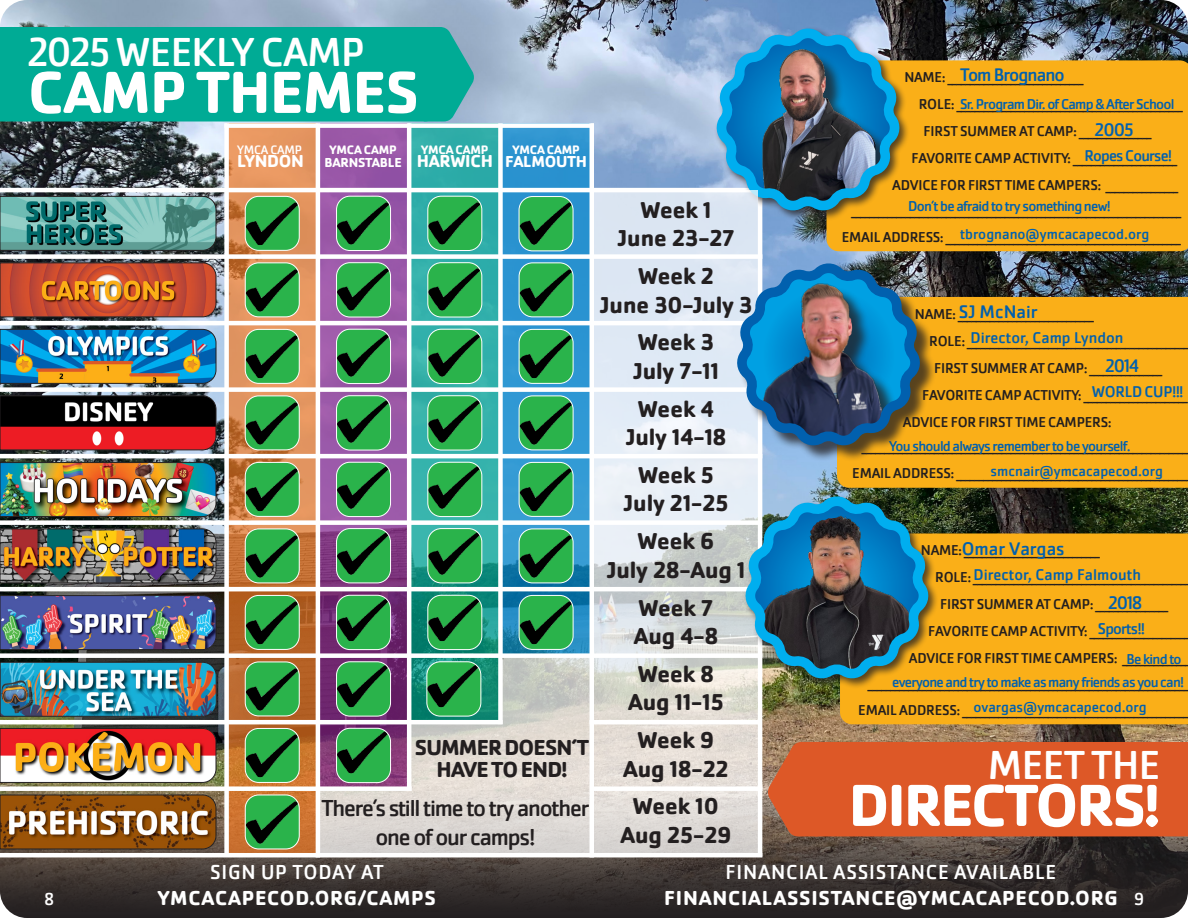
<style>
.page{position:relative;width:1188px;height:918px;background:#fff}
.page>*{position:absolute;margin:0;border:0;box-sizing:border-box;transform-origin:0 0}
.t1{font:700 61.5px "Cachet Pro";letter-spacing:-.025em;color:#fff}
.t2{font:42px "Cachet Pro";letter-spacing:-.015em;color:#fff}
.t3{font:24px/28.8px "Cachet Pro";letter-spacing:-.05em;color:#231f20;text-align:center}
.t4{font:700 23.85px "Cachet Pro";color:#231f20}
.t5{font:700 22.5px/22.5px "Cachet Pro";letter-spacing:-.035em;color:#231f20;text-align:center}
.t6{font:700 21px "Cachet Pro";letter-spacing:.035em;color:#fff}
.t7{font:21px "Cachet Pro";letter-spacing:.035em;color:#fff}
.t8{font:18.9px "Cachet Pro";letter-spacing:-.05em;color:#0160ae}
.t9{font:18.9px "Cachet Pro";color:#0160ae}
.t10{font:700 18px "Cachet Pro";letter-spacing:-.015em;color:#fff}
.t11{font:18px "Cachet Pro";color:#fff}
.t12{font:700 16.5px "Cachet Pro";letter-spacing:-.015em;color:#fff}
.t13{font:16.2px "Cachet Pro";color:#0160ae}
.t14{font:16.2px "Cachet Pro";letter-spacing:-.05em;color:#0160ae}
.t15{font:14.85px "Cachet Pro";letter-spacing:-.015em;color:#231f20}
.t16{font:14.85px "Cachet Pro";letter-spacing:-.05em;color:#0160ae}
.t17{font:14.85px "Cachet Pro";color:#0160ae}
.t18{font:700 13.5px "Cachet Pro";letter-spacing:-.015em;color:#fff}
.t19{font:700 12.75px "Cachet Pro";letter-spacing:-.015em;color:#fff}
.t20{font:12.75px "Cachet Pro";letter-spacing:-.015em;color:#fff}
</style>
<div class="page">
<img style="left:0;top:0;width:1188px;height:918px">
<p class="t2" style="left:27px;top:28px;width:339px">2025 WEEKLY CAMP</p>
<p class="t1" style="left:28px;top:54px;width:392px">CAMP THEMES</p>
<p class="t20" style="left:237px;top:142px;width:66px">YMCA CAMP</p>
<p class="t10" style="left:237px;top:150px;width:68px">LYNDON</p>
<p class="t19" style="left:330px;top:141px;width:69px">YMCA CAMP</p>
<p class="t18" style="left:324px;top:154px;width:79px">BARNSTABLE</p>
<p class="t19" style="left:421px;top:141px;width:69px">YMCA CAMP</p>
<p class="t10" style="left:417px;top:150px;width:78px">HARWICH</p>
<p class="t19" style="left:512px;top:141px;width:69px">YMCA CAMP</p>
<p class="t12" style="left:505px;top:151px;width:84px">FALMOUTH</p>
<p class="t5" style="left:415px;top:736px;width:176px">SUMMER DOESN’T<br>HAVE TO END!</p>
<p class="t3" style="left:322px;top:794px;width:269px">There’s still time to try another one of our camps!</p>
<p class="t4" style="left:640px;top:195px;width:73px">Week 1</p>
<p class="t4" style="left:617px;top:223px;width:119px">June 23-27</p>
<p class="t4" style="left:638px;top:261px;width:77px">Week 2</p>
<p class="t4" style="left:600px;top:290px;width:154px">June 30-July 3</p>
<p class="t4" style="left:638px;top:327px;width:77px">Week 3</p>
<p class="t4" style="left:633px;top:356px;width:88px">July 7-11</p>
<p class="t4" style="left:638px;top:394px;width:77px">Week 4</p>
<p class="t4" style="left:625px;top:422px;width:102px">July 14-18</p>
<p class="t4" style="left:638px;top:460px;width:77px">Week 5</p>
<p class="t4" style="left:623px;top:489px;width:107px">July 21-25</p>
<p class="t4" style="left:638px;top:526px;width:78px">Week 6</p>
<p class="t4" style="left:606px;top:555px;width:141px">July 28-Aug 1</p>
<p class="t4" style="left:639px;top:593px;width:76px">Week 7</p>
<p class="t4" style="left:634px;top:621px;width:86px">Aug 4-8</p>
<p class="t4" style="left:638px;top:659px;width:78px">Week 8</p>
<p class="t4" style="left:628px;top:688px;width:97px">Aug 11-15</p>
<p class="t4" style="left:638px;top:725px;width:78px">Week 9</p>
<p class="t4" style="left:623px;top:754px;width:107px">Aug 18-22</p>
<p class="t4" style="left:633px;top:792px;width:88px">Week 10</p>
<p class="t4" style="left:620px;top:820px;width:113px">Aug 25-29</p>
<p class="t8" style="left:960px;top:64px;width:106px">Tom Brognano</p>
<p class="t15" style="left:904px;top:69px;width:181px">NAME: ______________________________</p>
<p class="t15" style="left:919px;top:96px;width:266px">ROLE: __________________________________________________</p>
<p class="t15" style="left:924px;top:123px;width:230px">FIRST SUMMER AT CAMP: ________________</p>
<p class="t15" style="left:912px;top:150px;width:267px">FAVORITE CAMP ACTIVITY: _______________________</p>
<p class="t15" style="left:892px;top:177px;width:288px">ADVICE FOR FIRST TIME CAMPERS: ________________</p>
<p class="t15" style="left:851px;top:201px;width:332px">_________________________________________________________________________</p>
<p class="t15" style="left:842px;top:228px;width:341px">EMAIL ADDRESS: ____________________________________________________</p>
<p class="t16" style="left:960px;top:95px;width:216px">Sr. Program Dir. of Camp &amp; After School</p>
<p class="t8" style="left:1095px;top:118px;width:41px">2005</p>
<p class="t14" style="left:1084px;top:146px;width:89px">Ropes Course!</p>
<p class="t16" style="left:908px;top:198px;width:204px">Don’t be afraid to try something new!</p>
<p class="t17" style="left:960px;top:226px;width:191px">tbrognano@ymcacapecod.org</p>
<p class="t9" style="left:959px;top:301px;width:81px">SJ McNair</p>
<p class="t15" style="left:915px;top:305px;width:181px">NAME: ______________________________</p>
<p class="t15" style="left:929px;top:332px;width:261px">ROLE: _________________________________________________</p>
<p class="t15" style="left:934px;top:359px;width:230px">FIRST SUMMER AT CAMP: ________________</p>
<p class="t15" style="left:922px;top:386px;width:267px">FAVORITE CAMP ACTIVITY: _______________________</p>
<p class="t15" style="left:903px;top:413px;width:211px">ADVICE FOR FIRST TIME CAMPERS:</p>
<p class="t15" style="left:862px;top:438px;width:327px">________________________________________________________________________</p>
<p class="t15" style="left:852px;top:465px;width:336px">EMAIL ADDRESS: ___________________________________________________</p>
<p class="t13" style="left:971px;top:328px;width:154px">Director, Camp Lyndon</p>
<p class="t8" style="left:1105px;top:355px;width:36px">2014</p>
<p class="t13" style="left:1092px;top:382px;width:93px">WORLD CUP!!!</p>
<p class="t16" style="left:889px;top:437px;width:243px">You should always remember to be yourself.</p>
<p class="t17" style="left:991px;top:462px;width:174px">smcnair@ymcacapecod.org</p>
<p class="t9" style="left:962px;top:537px;width:104px">Omar Vargas</p>
<p class="t15" style="left:921px;top:542px;width:181px">NAME: ______________________________</p>
<p class="t15" style="left:935px;top:569px;width:257px">ROLE: ________________________________________________</p>
<p class="t15" style="left:940px;top:596px;width:230px">FIRST SUMMER AT CAMP: ________________</p>
<p class="t15" style="left:928px;top:623px;width:263px">FAVORITE CAMP ACTIVITY: ______________________</p>
<p class="t15" style="left:909px;top:650px;width:283px">ADVICE FOR FIRST TIME CAMPERS: _______________</p>
<p class="t15" style="left:868px;top:674px;width:323px">_______________________________________________________________________</p>
<p class="t15" style="left:858px;top:701px;width:332px">EMAIL ADDRESS: __________________________________________________</p>
<p class="t13" style="left:974px;top:565px;width:169px">Director, Camp Falmouth</p>
<p class="t8" style="left:1108px;top:592px;width:36px">2018</p>
<p class="t13" style="left:1098px;top:619px;width:49px">Sports!!</p>
<p class="t16" style="left:1126px;top:650px;width:57px">Be kind to</p>
<p class="t17" style="left:974px;top:699px;width:175px">ovargas@ymcacapecod.org</p>
<p class="t16" style="left:892px;top:674px;width:294px">everyone and try to make as many friends as you can!</p>
<p class="t2" style="left:988px;top:741px;width:174px">MEET THE</p>
<p class="t1" style="left:849px;top:767px;width:314px">DIRECTORS!</p>
<p class="t7" style="left:210px;top:860px;width:175px">SIGN UP TODAY AT</p>
<p class="t6" style="left:158px;top:885px;width:280px">YMCACAPECOD.ORG/CAMPS</p>
<p class="t7" style="left:726px;top:860px;width:332px">FINANCIAL ASSISTANCE AVAILABLE</p>
<p class="t11" style="left:44px;top:888px;width:11px">8</p>
<p class="t6" style="left:664px;top:885px;width:455px">FINANCIALASSISTANCE@YMCACAPECOD.ORG</p>
<p class="t11" style="left:1134px;top:888px;width:12px">9</p>
</div>
